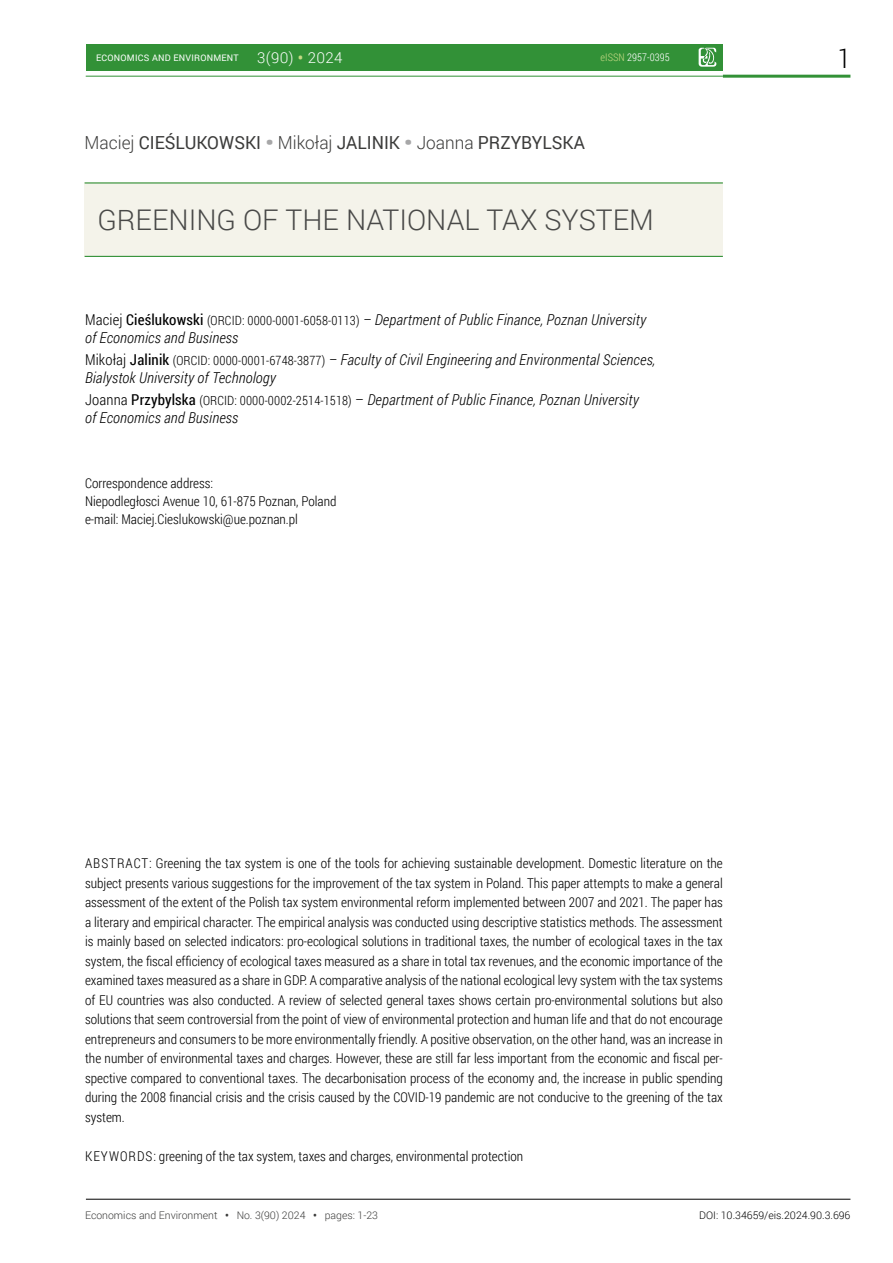
<style>
.page{position:relative;width:893px;height:1263px;background:#fff}
.page>*{position:absolute;margin:0;border:0;box-sizing:border-box;transform-origin:0 0}
.t1{font:300 28.5px "Roboto";color:#494948}
.t2{font:300 27px "Roboto Condensed";color:#000}
.t3{font:18px "Roboto";color:#3b3b3a;scale:.96 1}
.t4{font:italic 300 15px/18px "Roboto Condensed";letter-spacing:.01em;color:#000}
.t5{font:300 13.5px/19.5px "Roboto Condensed";color:#000}
.t6{font:300 10.5px "Roboto";color:#3b3b3a}
.t7{font:300 10.5px "Roboto";color:#000}
.t8{font:300 10.5px "Roboto Condensed";letter-spacing:.005em;color:#fff}
.t9{font:9px "Roboto";letter-spacing:.025em;color:#fff}
.s1{font-weight:300;font-size:15px}
.s2{font-weight:700;font-size:15px;color:#c4d983}
.s3{color:#c4d983}
.s4{font-weight:300}
.s5{font-weight:900;color:#a7a7a8}
.s6{font-style:normal}
.s7{font-weight:400;font-style:normal}
.s8{font-style:normal;font-size:12.75px}
.s9{font-weight:700}
</style>
<div class="page">
<div style="left:86px;top:44px;width:637px;height:26px;background:#329137"></div>
<svg style="left:699px;top:48px;width:17px;height:19px"></svg>
<hr style="left:86px;top:76px;width:637px;height:1px;background:#329137">
<hr style="left:723px;top:75px;width:127px;height:3px;background:#329137">
<hr style="left:86px;top:1199px;width:764px;height:1px;background:#000">
<div style="left:85px;top:183px;width:638px;height:74px;background:#f4f3ea"></div>
<hr style="left:85px;top:182px;width:638px;height:2px;background:#329137">
<hr style="left:85px;top:256px;width:638px;height:1px;background:#329137">
<p class="t9" style="left:96px;top:51px;width:248px">ECONOMICS AND ENVIRONMENT <span class="s1">3(90)</span> <span class="s2">•</span> <span class="s1">2024</span></p>
<h2 class="t2" style="left:838px;top:40px;width:14px">1</h2>
<p class="t8" style="left:601px;top:50px;width:71px"><span class="s3">eISSN</span> 2957-0395</p>
<h3 class="t3" style="left:85px;top:130px;width:523px"><span class="s4">Maciej</span> CIEŚLUKOWSKI <span class="s5">•</span> <span class="s4">Mikołaj</span> JALINIK <span class="s5">•</span> <span class="s4">Joanna</span> PRZYBYLSKA</h3>
<h1 class="t1" style="left:97px;top:200px;width:558px">GREENING OF THE NATIONAL TAX SYSTEM</h1>
<p class="t4" style="left:85px;top:310px;width:563px"><span class="s6">Maciej</span> <span class="s7">Cieślukowski</span> <span class="s8">(ORCID: 0000-0001-6058-0113)</span> – Department of Public Finance, Poznan University of Economics and Business</p>
<p class="t4" style="left:85px;top:350px;width:572px"><span class="s6">Mikołaj</span> <span class="s7">Jalinik</span> <span class="s8">(ORCID: 0000-0001-6748-3877)</span> – Faculty of Civil Engineering and Environmental Sciences,<br>Bialystok University of Technology</p>
<p class="t4" style="left:85px;top:391px;width:555px"><span class="s6">Joanna</span> <span class="s7">Przybylska</span> <span class="s8">(ORCID: 0000-0002-2514-1518)</span> <span class="s6">–</span> Department of Public Finance, Poznan University of Economics and Business</p>
<p class="t5" style="left:85px;top:474px;width:253px;line-height:18px">Correspondence address:<br>Niepodległosci Avenue 10, 61-875 Poznan, Poland e-mail: Maciej.Cieslukowski@ue.poznan.pl</p>
<p class="t5" style="left:85px;top:853px;width:639px;text-align:justify">ABSTRACT: Greening the tax system is one of the tools for achieving sustainable development. Domestic literature on the subject presents various suggestions for the improvement of the tax system in Poland. This paper attempts to make a general assessment of the extent of the Polish tax system environmental reform implemented between 2007 and 2021. The paper has a literary and empirical character. The empirical analysis was conducted using descriptive statistics methods. The assessment is mainly based on selected indicators: pro-ecological solutions in traditional taxes, the number of ecological taxes in the tax system, the fiscal efficiency of ecological taxes measured as a share in total tax revenues, and the economic importance of the examined taxes measured as a share in GDP. A comparative analysis of the national ecological levy system with the tax systems of EU countries was also conducted. A review of selected general taxes shows certain pro-environmental solutions but also solutions that seem controversial from the point of view of environmental protection and human life and that do not encourage entrepreneurs and consumers to be more environmentally friendly. A positive observation, on the other hand, was an increase in the number of environmental taxes and charges. However, these are still far less important from the economic and fiscal per&shy;spective compared to conventional taxes. The decarbonisation process of the economy and, the increase in public spending during the 2008 financial crisis and the crisis caused by the COVID-19 pandemic are not conducive to the greening of the tax system.</p>
<p class="t5" style="left:85px;top:1146px;width:440px">KEYWORDS: greening of the tax system, taxes and charges, environmental protection</p>
<p class="t6" style="left:85px;top:1208px;width:294px">Economics and Environment <span class="s9">•</span> No. 3(90) 2024 <span class="s9">•</span> pages: 1-23</p>
<p class="t7" style="left:699px;top:1208px;width:153px">DOI: 10.34659/eis.2024.90.3.696</p>
</div>
